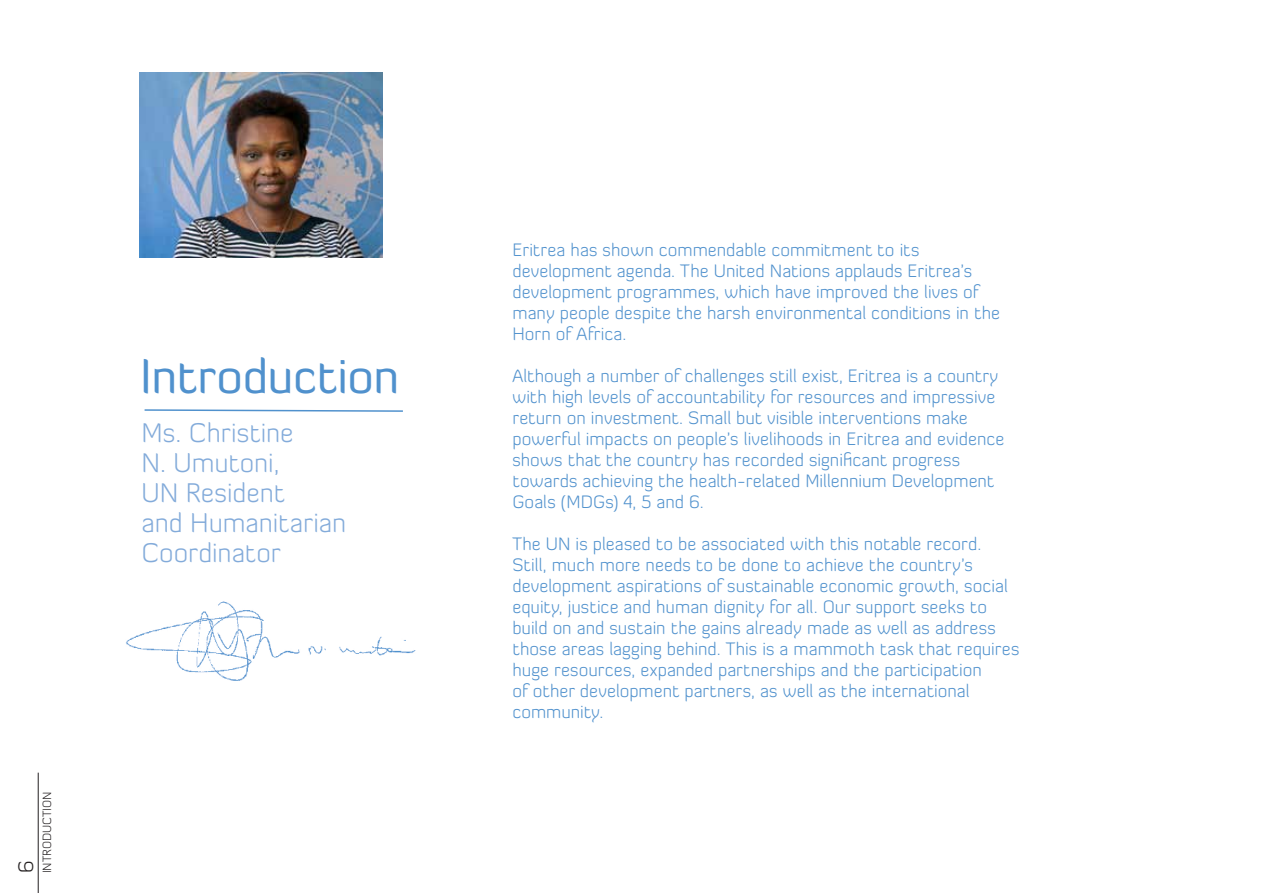
<style>
.page{position:relative;width:1263px;height:893px;background:#fff}
.page>*{position:absolute;margin:0;border:0;box-sizing:border-box;transform-origin:0 0}
.t1{font:48px "Diavlo";letter-spacing:-.01em;color:#5091cd}
.t2{font:300 27px/30px "Diavlo";letter-spacing:-.005em;color:#83abda}
.t3{font:300 21px "Diavlo";color:#231f20}
.t4{font:300 18px/21px "Diavlo";color:#5091cd}
.t5{font:300 12px "Diavlo";color:#231f20}
</style>
<div class="page">
<hr style="left:38px;top:773px;width:1px;height:120px;background:#231f20">
<svg style="left:144px;top:409px;width:259px;height:3px"></svg>
<img style="left:139px;top:72px;width:244px;height:185px">
<img style="left:126px;top:601px;width:290px;height:80px">
<h1 class="t1" style="left:140px;top:346px;width:261px">Introduction</h1>
<h2 class="t2" style="left:141px;top:417px;width:206px">Ms. Christine<br>N. Umutoni,<br>UN Resident<br>and Humanitarian<br>Coordinator</h2>
<p class="t3" style="left:13px;top:873px;width:14px;rotate:-90deg">6</p>
<p class="t5" style="left:40px;top:873px;width:83px;rotate:-90deg">INTRODUCTION</p>
<p class="t4" style="left:512px;top:239px;width:489px">Eritrea has shown commendable commitment to its development agenda. The United Nations applauds Eritrea’s development programmes, which have improved the lives of many people despite the harsh environmental conditions in the Horn of Africa.</p>
<p class="t4" style="left:512px;top:365px;width:493px">Although a number of challenges still exist, Eritrea is a country with high levels of accountability for resources and impressive return on investment. Small but visible interventions make powerful impacts on people’s livelihoods in Eritrea and evidence shows that the country has recorded significant progress towards achieving the health-related Millennium Development Goals (MDGs) 4, 5 and 6.</p>
<p class="t4" style="left:512px;top:533px;width:508px">The UN is pleased to be associated with this notable record.<br>Still, much more needs to be done to achieve the country’s development aspirations of sustainable economic growth, social equity, justice and human dignity for all. Our support seeks to build on and sustain the gains already made as well as address those areas lagging behind. This is a mammoth task that requires huge resources, expanded partnerships and the participation<br>of other development partners, as well as the international community.</p>
</div>
